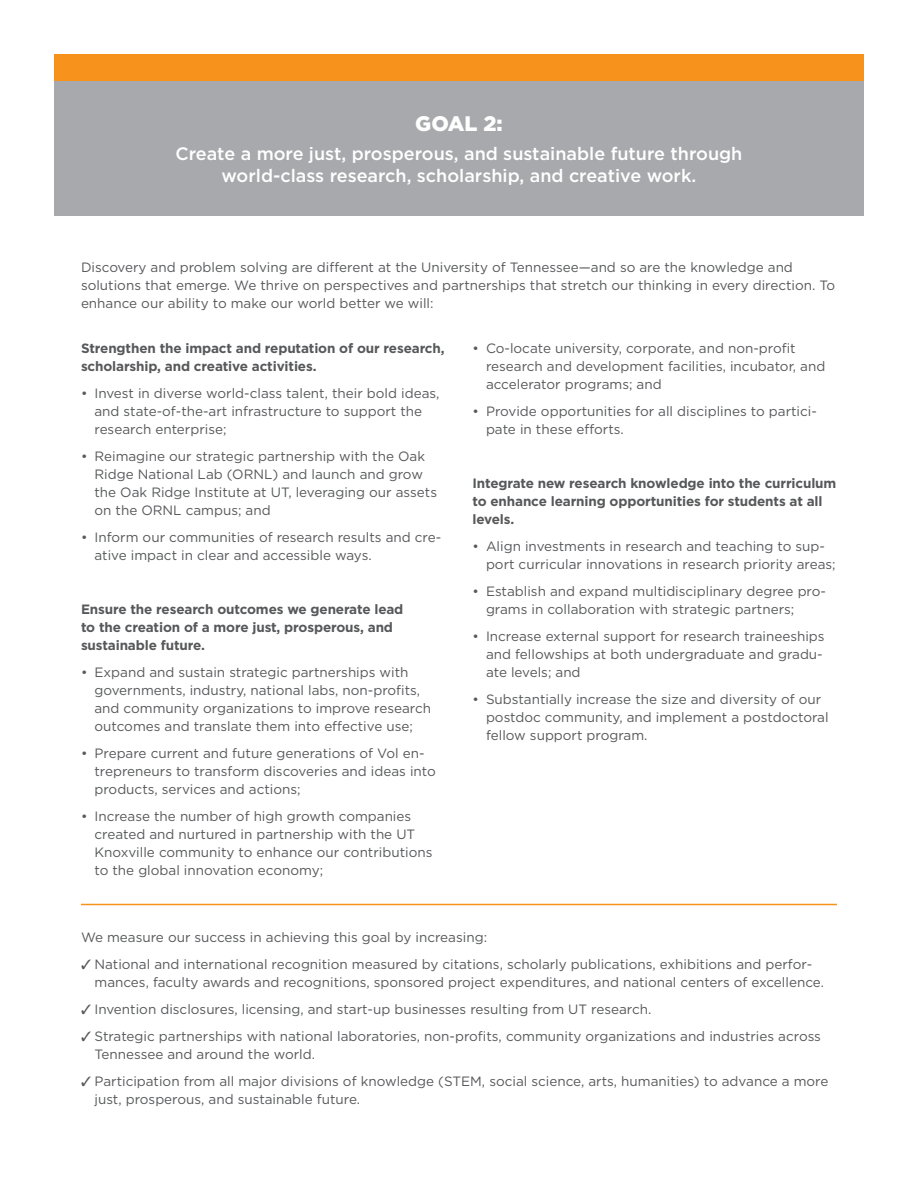
<style>
.page{position:relative;width:918px;height:1188px;background:#fff}
.page>*{position:absolute;margin:0;border:0;box-sizing:border-box;transform-origin:0 0}
.Goal{font:900 21px "Gotham";color:#fff}
.Goal_Body{font:500 18px/22.5px "Gotham";color:#fff;text-align:center}
.t1{font:13.5px/18px "Gotham";color:#57585a}
.Body_Bold{font:700 13.5px/18px "Gotham";letter-spacing:-.01em;color:#57585a}
</style>
<div class="page">
<div style="left:54px;top:81px;width:810px;height:135px;background:#a8a9ad"></div>
<div style="left:54px;top:54px;width:810px;height:27px;background:#f7931d"></div>
<hr style="left:81px;top:904px;width:756px;height:1px;background:#f7931d">
<p class="Goal" style="left:415px;top:109px;width:89px">GOAL 2:</p>
<p class="Goal_Body" style="left:176px;top:142px;width:568px">Create a more just, prosperous, and sustainable future through world-class research, scholarship, and creative work.</p>
<p class="t1" style="left:81px;top:258px;width:756px">Discovery and problem solving are different at the University of Tennessee—and so are the knowledge and solutions that emerge. We thrive on perspectives and partnerships that stretch our thinking in every direction. To enhance our ability to make our world better we will:</p>
<p class="Body_Bold" style="left:81px;top:339px;width:365px">Strengthen the impact and reputation of our research, scholarship, and creative activities.</p>
<p class="t1" style="left:94px;top:384px;width:347px;text-indent:-14px">• Invest in diverse world-class talent, their bold ideas, and state-of-the-art infrastructure to support the research enterprise;</p>
<p class="t1" style="left:94px;top:447px;width:344px;text-indent:-14px">• Reimagine our strategic partnership with the Oak Ridge National Lab (ORNL) and launch and grow the Oak Ridge Institute at UT, leveraging our assets on the ORNL campus; and</p>
<p class="t1" style="left:94px;top:528px;width:348px;text-indent:-14px">• Inform our communities of research results and cre&shy;ative impact in clear and accessible ways.</p>
<p class="Body_Bold" style="left:81px;top:600px;width:324px">Ensure the research outcomes we generate lead to the creation of a more just, prosperous, and sustainable future.</p>
<p class="t1" style="left:94px;top:663px;width:338px;text-indent:-14px">• Expand and sustain strategic partnerships with governments, industry, national labs, non-profits, and community organizations to improve research outcomes and translate them into effective use;</p>
<p class="t1" style="left:94px;top:744px;width:343px;text-indent:-14px">• Prepare current and future generations of Vol en&shy;trepreneurs to transform discoveries and ideas into products, services and actions;</p>
<p class="t1" style="left:94px;top:807px;width:340px;text-indent:-14px">• Increase the number of high growth companies created and nurtured in partnership with the UT Knoxville community to enhance our contributions to the global innovation economy;</p>
<p class="t1" style="left:486px;top:339px;width:341px;text-indent:-14px">• Co-locate university, corporate, and non-profit research and development facilities, incubator, and accelerator programs; and</p>
<p class="t1" style="left:486px;top:402px;width:332px;text-indent:-14px">• Provide opportunities for all disciplines to partici&shy;pate in these efforts.</p>
<p class="Body_Bold" style="left:472px;top:474px;width:365px">Integrate new research knowledge into the curriculum to enhance learning opportunities for students at all levels.</p>
<p class="t1" style="left:486px;top:537px;width:351px;text-indent:-14px">• Align investments in research and teaching to sup&shy;port curricular innovations in research priority areas;</p>
<p class="t1" style="left:486px;top:582px;width:342px;text-indent:-14px">• Establish and expand multidisciplinary degree pro&shy;grams in collaboration with strategic partners;</p>
<p class="t1" style="left:486px;top:627px;width:340px;text-indent:-14px">• Increase external support for research traineeships and fellowships at both undergraduate and gradu&shy;ate levels; and</p>
<p class="t1" style="left:486px;top:690px;width:344px;text-indent:-14px">• Substantially increase the size and diversity of our postdoc community, and implement a postdoctoral fellow support program.</p>
<p class="t1" style="left:81px;top:928px;width:408px">We measure our success in achieving this goal by increasing:</p>
<p class="t1" style="left:94px;top:955px;width:731px;text-indent:-14px">✓ National and international recognition measured by citations, scholarly publications, exhibitions and perfor&shy;mances, faculty awards and recognitions, sponsored project expenditures, and national centers of excellence.</p>
<p class="t1" style="left:81px;top:1000px;width:572px">✓ Invention disclosures, licensing, and start-up businesses resulting from UT research.</p>
<p class="t1" style="left:94px;top:1027px;width:728px;text-indent:-14px">✓ Strategic partnerships with national laboratories, non-profits, community organizations and industries across<br>Tennessee and around the world.</p>
<p class="t1" style="left:94px;top:1072px;width:735px;text-indent:-14px">✓ Participation from all major divisions of knowledge (STEM, social science, arts, humanities) to advance a more just, prosperous, and sustainable future.</p>
</div>
